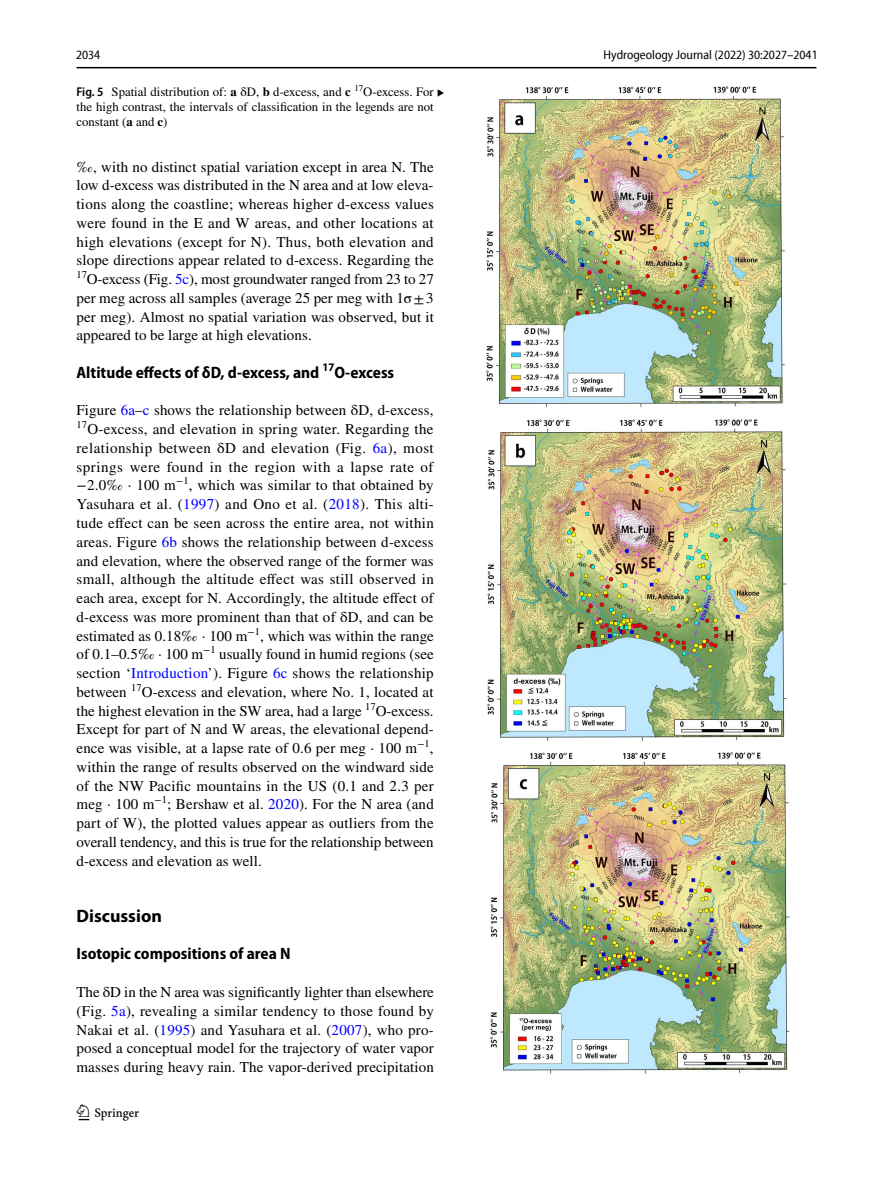
<style>
.page{position:relative;width:893px;height:1187px;background:#fff}
.page>*{position:absolute;margin:0;border:0;box-sizing:border-box;transform-origin:0 0}
.t1{font:22.5px "Springnew Regular 2";color:#000}
.t2{font:700 18px "Myriad Pro";color:#000}
.t3{font:700 semi-condensed 16.5px "Myriad Pro";color:#000}
.t4{font:15px/18.8px "STIX";letter-spacing:.005em;color:#000;text-align:justify}
.t5{font:12.75px/15px "STIX";color:#000}
.t6{font:semi-condensed 12.75px "Myriad Pro Unic";color:#000}
.s1{font-family:"Myriad Pro";font-weight:600;font-stretch:semi-condensed}
.s2{font-weight:700}
.s3{font-family:"STIX Math Regular 8";font-size:12px}
.s4{color:#00f}
</style>
<div class="page">
<hr style="left:77px;top:67px;width:739px;height:1px;background:#000">
<img style="left:487px;top:87px;width:302px;height:986px">
<p class="t6" style="left:76px;top:50px;width:26px">2034</p>
<p class="t6" style="left:604px;top:50px;width:216px">Hydrogeology Journal (2022) 30:2027–2041</p>
<p class="t5" style="left:77px;top:85px;width:370px"><span class="s1">Fig. 5</span> Spatial distribution of: <span class="s2">a</span> δD, <span class="s2">b</span> d-excess, and <span class="s2">c</span> <sup>17</sup>O-excess. For <span class="s3">▸ </span>the high contrast, the intervals of classification in the legends are not constant (<span class="s2">a</span> and <span class="s2">c</span>)</p>
<p class="t4" style="left:77px;top:158px;width:359px">‰, with no distinct spatial variation except in area N. The low d-excess was distributed in the N area and at low eleva&shy;tions along the coastline; whereas higher d-excess values were found in the E and W areas, and other locations at high elevations (except for N). Thus, both elevation and slope directions appear related to d-excess. Regarding the <sup>17</sup>O-excess (Fig. <span class="s4">5c</span>), most groundwater ranged from 23 to 27 per meg across all samples (average 25 per meg with 1σ±3 per meg). Almost no spatial variation was observed, but it appeared to be large at high elevations.</p>
<p class="t3" style="left:77px;top:363px;width:319px">Altitude effects of δD, d‑excess, and <sup>17</sup>O‑excess</p>
<p class="t4" style="left:77px;top:402px;width:359px">Figure <span class="s4">6a</span>–<span class="s4">c</span> shows the relationship between δD, d-excess, <sup>17</sup>O-excess, and elevation in spring water. Regarding the relationship between δD and elevation (Fig. <span class="s4">6a</span>), most springs were found in the region with a lapse rate of −2.0‰ · 100 m<sup>−1</sup>, which was similar to that obtained by Yasuhara et al. (<span class="s4">1997</span>) and Ono et al. (<span class="s4">2018</span>). This alti&shy;tude effect can be seen across the entire area, not within areas. Figure <span class="s4">6b</span> shows the relationship between d-excess and elevation, where the observed range of the former was small, although the altitude effect was still observed in each area, except for N. Accordingly, the altitude effect of d-excess was more prominent than that of δD, and can be estimated as 0.18‰ · 100 m<sup>−1</sup>, which was within the range of 0.1–0.5‰ · 100 m<sup>−1</sup> usually found in humid regions (see section ‘<span class="s4">Introduction</span>’). Figure <span class="s4">6c</span> shows the relationship between <sup>17</sup>O-excess and elevation, where No. 1, located at the highest elevation in the SW area, had a large <sup>17</sup>O-excess.<br>Except for part of N and W areas, the elevational depend&shy;ence was visible, at a lapse rate of 0.6 per meg · 100 m<sup>−1</sup>, within the range of results observed on the windward side of the NW Pacific mountains in the US (0.1 and 2.3 per meg · 100 m<sup>−1</sup>; Bershaw et al. <span class="s4">2020</span>). For the N area (and part of W), the plotted values appear as outliers from the overall tendency, and this is true for the relationship between d-excess and elevation as well.</p>
<p class="t2" style="left:77px;top:904px;width:87px">Discussion</p>
<p class="t3" style="left:77px;top:944px;width:216px">Isotopic compositions of area N</p>
<p class="t4" style="left:77px;top:983px;width:359px">The δD in the N area was significantly lighter than elsewhere (Fig. <span class="s4">5a</span>), revealing a similar tendency to those found by Nakai et al. (<span class="s4">1995</span>) and Yasuhara et al. (<span class="s4">2007</span>), who pro&shy;posed a conceptual model for the trajectory of water vapor masses during heavy rain. The vapor-derived precipitation</p>
<h1 class="t1" style="left:79px;top:1104px;width:62px">1 3</h1>
</div>
